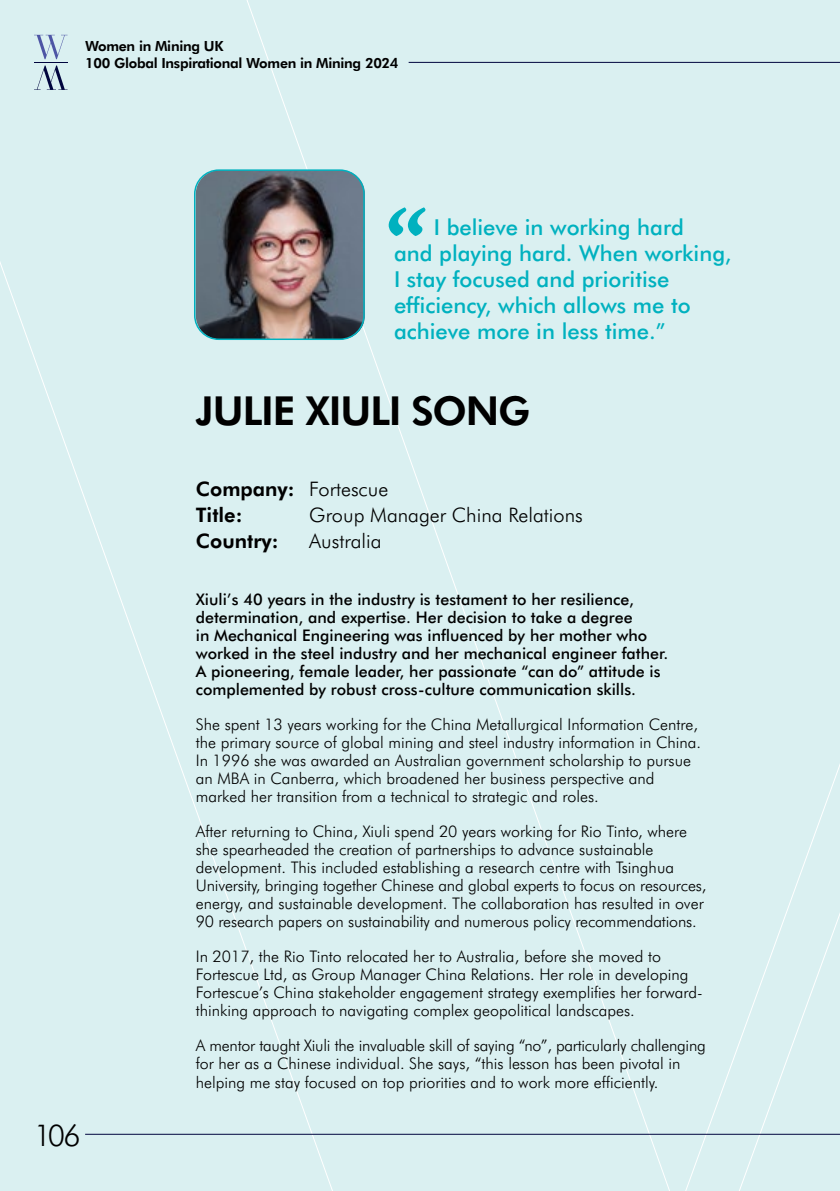
<style>
.page{position:relative;width:840px;height:1191px;background:#fff}
.page>*{position:absolute;margin:0;border:0;box-sizing:border-box;transform-origin:0 0}
.t1{font:italic 120px "Athelas";color:#00b1bf}
.t2{font:700 40px "Futura BT";letter-spacing:-.025em;color:#000}
.t3{font:300 30px "Futura BT";color:#000}
.t4{font:500 22px/26px "Futura BT";color:#00b1bf}
.t5{font:300 20px "Futura BT";color:#000}
.t6{font:700 20px/25.6px "Futura BT";color:#000}
.t7{font:300 16px/18px "Futura BT";color:#000}
.t8{font:500 16px/18px "Futura BT";color:#000}
.t9{font:700 14px "Futura BT";letter-spacing:-.02em;color:#000}
.s1{font-weight:300}
</style>
<div class="page">
<div style="left:0;top:0;width:839px;height:1191px;background:#daf0f1"></div>
<img style="left:196px;top:170px;width:169px;height:169px">
<hr style="left:85px;top:1133px;width:754px;height:1px;background:#00053e">
<svg style="left:34px;top:35px;width:33px;height:24px"></svg>
<svg style="left:34px;top:66px;width:33px;height:24px"></svg>
<hr style="left:34px;top:62px;width:33px;height:1px;background:#00053e">
<hr style="left:408px;top:62px;width:431px;height:1px;background:#00053e">
<div style="left:194px;top:169px;width:170px;height:171px;border:2px solid #00b1bf;border-radius:24px"></div>
<p class="t9" style="left:85px;top:36px;width:140px">Women in Mining UK</p>
<p class="t9" style="left:85px;top:53px;width:315px">100 Global Inspirational Women in Mining 2024</p>
<h1 class="t1" style="left:380px;top:157px;width:40px">“</h1>
<h3 class="t4" style="left:394px;top:213px;width:339px;text-indent:40px">I believe in working hard<br>and playing hard. When working,<br>I stay focused and prioritise efficiency, which allows me to achieve more in less time.”</h3>
<h2 class="t2" style="left:196px;top:383px;width:336px">JULIE XIULI SONG</h2>
<p class="t6" style="left:196px;top:475px;width:194px">Company: <span class="s1">Fortescue<br></span>Title:</p>
<p class="t5" style="left:309px;top:501px;width:275px">Group Manager China Relations</p>
<p class="t6" style="left:196px;top:526px;width:84px">Country:</p>
<p class="t5" style="left:309px;top:527px;width:74px">Australia</p>
<h3 class="t3" style="left:34px;top:1114px;width:48px">106</h3>
<p class="t8" style="left:196px;top:590px;width:473px">Xiuli’s 40 years in the industry is testament to her resilience, determination, and expertise. Her decision to take a degree<br>in Mechanical Engineering was influenced by her mother who worked in the steel industry and her mechanical engineer father.<br>A pioneering, female leader, her passionate “can do” attitude is complemented by robust cross-culture communication skills.</p>
<p class="t7" style="left:196px;top:715px;width:506px">She spent 13 years working for the China Metallurgical Information Centre, the primary source of global mining and steel industry information in China.<br>In 1996 she was awarded an Australian government scholarship to pursue an MBA in Canberra, which broadened her business perspective and marked her transition from a technical to strategic and roles.</p>
<p class="t7" style="left:196px;top:822px;width:511px">After returning to China, Xiuli spend 20 years working for Rio Tinto, where she spearheaded the creation of partnerships to advance sustainable development. This included establishing a research centre with Tsinghua University, bringing together Chinese and global experts to focus on resources, energy, and sustainable development. The collaboration has resulted in over 90 research papers on sustainability and numerous policy recommendations.</p>
<p class="t7" style="left:196px;top:947px;width:508px">In 2017, the Rio Tinto relocated her to Australia, before she moved to Fortescue Ltd, as Group Manager China Relations. Her role in developing Fortescue’s China stakeholder engagement strategy exemplifies her forward&shy;thinking approach to navigating complex geopolitical landscapes.</p>
<p class="t7" style="left:196px;top:1036px;width:511px">A mentor taught Xiuli the invaluable skill of saying “no”, particularly challenging for her as a Chinese individual. She says, “this lesson has been pivotal in helping me stay focused on top priorities and to work more efficiently.</p>
</div>
